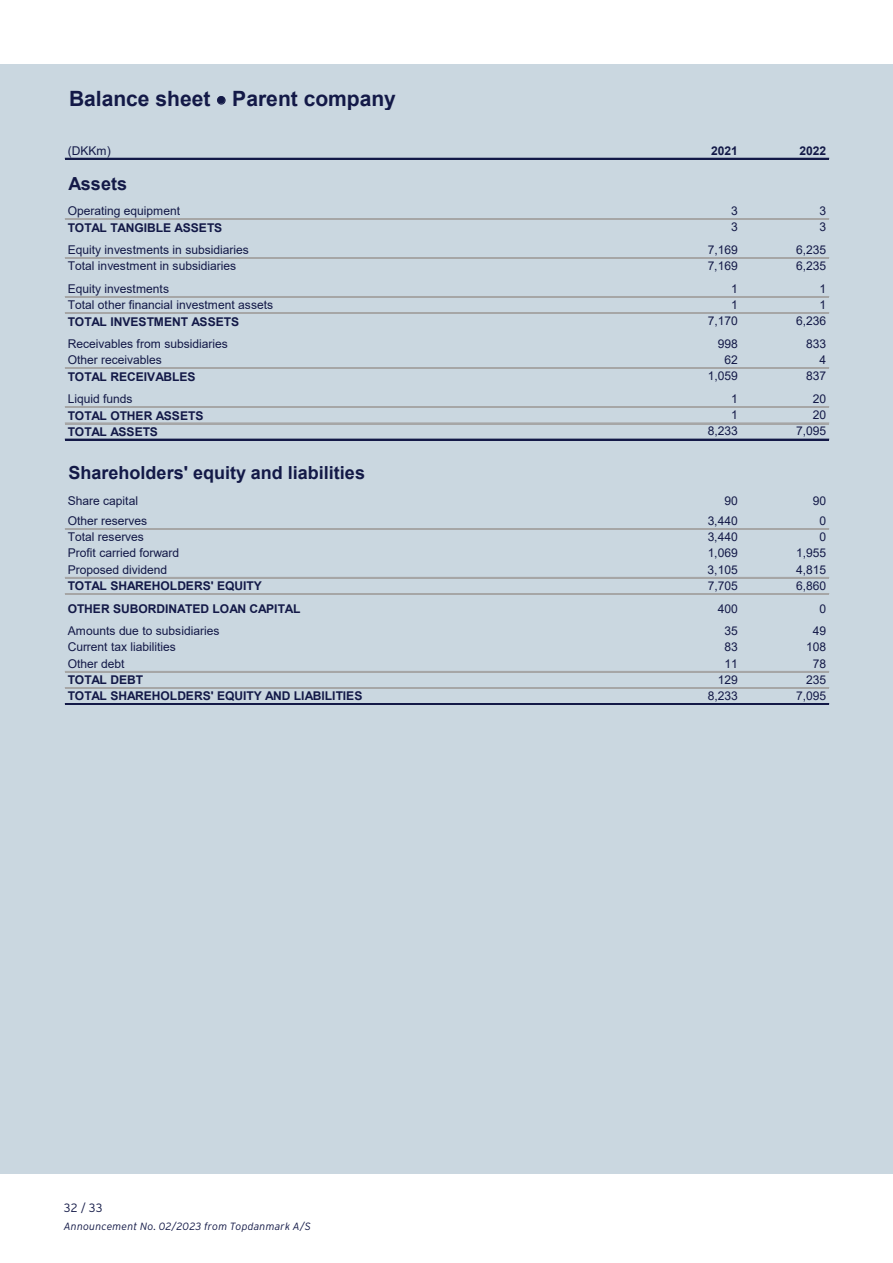
<style>
.page{position:relative;width:893px;height:1263px;background:#fff}
.page>*{position:absolute;margin:0;border:0;box-sizing:border-box;transform-origin:0 0}
.t1{font:700 21px "Arial";color:#131947}
.t2{font:700 18px "Arial";color:#131947}
.t3{font:12px "Arial";letter-spacing:-.005em;color:#131947}
.t4{font:700 12px "Arial";letter-spacing:-.005em;color:#131947}
.t5{font:300 12px "Interstate";color:#131947}
.t6{font:italic 300 10.5px "Interstate";letter-spacing:.015em;color:#131947}
</style>
<div class="page">
<div style="left:0;top:64px;width:893px;height:1110px;background:#cad7e0"></div>
<hr style="left:65px;top:158px;width:764px;height:2px;background:#131947">
<hr style="left:65px;top:218px;width:764px;height:1px;background:#a6a6a6">
<hr style="left:65px;top:219px;width:764px;height:1px;background:#a6a6a6">
<hr style="left:65px;top:257px;width:764px;height:2px;background:#a6a6a6">
<hr style="left:65px;top:296px;width:764px;height:2px;background:#a6a6a6">
<hr style="left:65px;top:312px;width:764px;height:1px;background:#a6a6a6">
<hr style="left:65px;top:313px;width:764px;height:1px;background:#a6a6a6">
<hr style="left:65px;top:368px;width:764px;height:1px;background:#a6a6a6">
<hr style="left:65px;top:406px;width:764px;height:1px;background:#a6a6a6">
<hr style="left:65px;top:407px;width:764px;height:1px;background:#a6a6a6">
<hr style="left:65px;top:423px;width:764px;height:1px;background:#a6a6a6">
<hr style="left:65px;top:439px;width:764px;height:1px;background:#131947">
<hr style="left:65px;top:528px;width:764px;height:1px;background:#a6a6a6">
<hr style="left:65px;top:529px;width:764px;height:1px;background:#a6a6a6">
<hr style="left:65px;top:577px;width:764px;height:2px;background:#a6a6a6">
<hr style="left:65px;top:593px;width:764px;height:2px;background:#a6a6a6">
<hr style="left:65px;top:671px;width:764px;height:2px;background:#a6a6a6">
<hr style="left:65px;top:687px;width:764px;height:2px;background:#a6a6a6">
<hr style="left:65px;top:703px;width:764px;height:1px;background:#131947">
<hr style="left:65px;top:704px;width:764px;height:1px;background:#131947">
<hr style="left:892px;top:917px;width:1px;height:174px;background:#eceeef">
<hr style="left:892px;top:0;width:1px;height:964px;background:#131947">
<h1 class="t1" style="left:69px;top:84px;width:328px">Balance sheet • Parent company</h1>
<p class="t3" style="left:68px;top:142px;width:45px">(DKKm)</p>
<p class="t4" style="left:711px;top:142px;width:28px">2021</p>
<p class="t4" style="left:799px;top:142px;width:28px">2022</p>
<h2 class="t2" style="left:68px;top:171px;width:60px">Assets</h2>
<p class="t3" style="left:68px;top:203px;width:114px">Operating equipment</p>
<p class="t3" style="left:731px;top:203px;width:8px">3</p>
<p class="t3" style="left:819px;top:203px;width:8px">3</p>
<p class="t4" style="left:68px;top:219px;width:156px">TOTAL TANGIBLE ASSETS</p>
<p class="t3" style="left:731px;top:219px;width:8px">3</p>
<p class="t3" style="left:819px;top:219px;width:8px">3</p>
<p class="t3" style="left:68px;top:241px;width:183px">Equity investments in subsidiaries</p>
<p class="t3" style="left:708px;top:241px;width:32px">7,169</p>
<p class="t3" style="left:796px;top:241px;width:32px">6,235</p>
<p class="t3" style="left:68px;top:258px;width:170px">Total investment in subsidiaries</p>
<p class="t3" style="left:708px;top:258px;width:32px">7,169</p>
<p class="t3" style="left:796px;top:258px;width:32px">6,235</p>
<p class="t3" style="left:68px;top:280px;width:103px">Equity investments</p>
<p class="t3" style="left:731px;top:280px;width:8px">1</p>
<p class="t3" style="left:819px;top:280px;width:8px">1</p>
<p class="t3" style="left:68px;top:296px;width:207px">Total other financial investment assets</p>
<p class="t3" style="left:731px;top:296px;width:8px">1</p>
<p class="t3" style="left:819px;top:296px;width:8px">1</p>
<p class="t4" style="left:68px;top:313px;width:173px">TOTAL INVESTMENT ASSETS</p>
<p class="t3" style="left:708px;top:313px;width:32px">7,170</p>
<p class="t3" style="left:796px;top:313px;width:32px">6,236</p>
<p class="t3" style="left:68px;top:335px;width:162px">Receivables from subsidiaries</p>
<p class="t3" style="left:718px;top:335px;width:22px">998</p>
<p class="t3" style="left:806px;top:335px;width:22px">833</p>
<p class="t3" style="left:68px;top:352px;width:96px">Other receivables</p>
<p class="t3" style="left:724px;top:352px;width:15px">62</p>
<p class="t3" style="left:819px;top:352px;width:8px">4</p>
<p class="t4" style="left:68px;top:368px;width:129px">TOTAL RECEIVABLES</p>
<p class="t3" style="left:708px;top:368px;width:32px">1,059</p>
<p class="t3" style="left:806px;top:368px;width:22px">837</p>
<p class="t3" style="left:68px;top:390px;width:66px">Liquid funds</p>
<p class="t3" style="left:731px;top:390px;width:8px">1</p>
<p class="t3" style="left:813px;top:390px;width:15px">20</p>
<p class="t4" style="left:68px;top:407px;width:137px">TOTAL OTHER ASSETS</p>
<p class="t3" style="left:731px;top:407px;width:8px">1</p>
<p class="t3" style="left:813px;top:407px;width:15px">20</p>
<p class="t4" style="left:68px;top:423px;width:92px">TOTAL ASSETS</p>
<p class="t3" style="left:708px;top:423px;width:32px">8,233</p>
<p class="t3" style="left:796px;top:423px;width:32px">7,095</p>
<h2 class="t2" style="left:68px;top:460px;width:298px">Shareholders' equity and liabilities</h2>
<p class="t3" style="left:68px;top:492px;width:72px">Share capital</p>
<p class="t3" style="left:724px;top:492px;width:15px">90</p>
<p class="t3" style="left:813px;top:492px;width:15px">90</p>
<p class="t3" style="left:68px;top:513px;width:81px">Other reserves</p>
<p class="t3" style="left:708px;top:513px;width:32px">3,440</p>
<p class="t3" style="left:819px;top:513px;width:8px">0</p>
<p class="t3" style="left:68px;top:529px;width:78px">Total reserves</p>
<p class="t3" style="left:708px;top:529px;width:32px">3,440</p>
<p class="t3" style="left:819px;top:529px;width:8px">0</p>
<p class="t3" style="left:68px;top:545px;width:113px">Profit carried forward</p>
<p class="t3" style="left:708px;top:545px;width:32px">1,069</p>
<p class="t3" style="left:796px;top:545px;width:32px">1,955</p>
<p class="t3" style="left:68px;top:561px;width:101px">Proposed dividend</p>
<p class="t3" style="left:708px;top:561px;width:32px">3,105</p>
<p class="t3" style="left:796px;top:561px;width:32px">4,815</p>
<p class="t4" style="left:68px;top:577px;width:196px">TOTAL SHAREHOLDERS' EQUITY</p>
<p class="t3" style="left:708px;top:577px;width:32px">7,705</p>
<p class="t3" style="left:796px;top:577px;width:32px">6,860</p>
<p class="t4" style="left:68px;top:600px;width:234px">OTHER SUBORDINATED LOAN CAPITAL</p>
<p class="t3" style="left:718px;top:600px;width:22px">400</p>
<p class="t3" style="left:819px;top:600px;width:8px">0</p>
<p class="t3" style="left:68px;top:623px;width:153px">Amounts due to subsidiaries</p>
<p class="t3" style="left:724px;top:623px;width:15px">35</p>
<p class="t3" style="left:813px;top:623px;width:15px">49</p>
<p class="t3" style="left:68px;top:639px;width:110px">Current tax liabilities</p>
<p class="t3" style="left:724px;top:639px;width:15px">83</p>
<p class="t3" style="left:806px;top:639px;width:22px">108</p>
<p class="t3" style="left:68px;top:655px;width:58px">Other debt</p>
<p class="t3" style="left:724px;top:655px;width:15px">11</p>
<p class="t3" style="left:813px;top:655px;width:15px">78</p>
<p class="t4" style="left:68px;top:671px;width:77px">TOTAL DEBT</p>
<p class="t3" style="left:718px;top:671px;width:22px">129</p>
<p class="t3" style="left:806px;top:671px;width:22px">235</p>
<p class="t4" style="left:68px;top:688px;width:296px">TOTAL SHAREHOLDERS' EQUITY AND LIABILITIES</p>
<p class="t3" style="left:708px;top:688px;width:32px">8,233</p>
<p class="t3" style="left:796px;top:688px;width:32px">7,095</p>
<p class="t5" style="left:64px;top:1199px;width:40px">32 / 33</p>
<p class="t6" style="left:64px;top:1218px;width:249px">Announcement No. 02/2023 from Topdanmark A/S</p>
</div>
